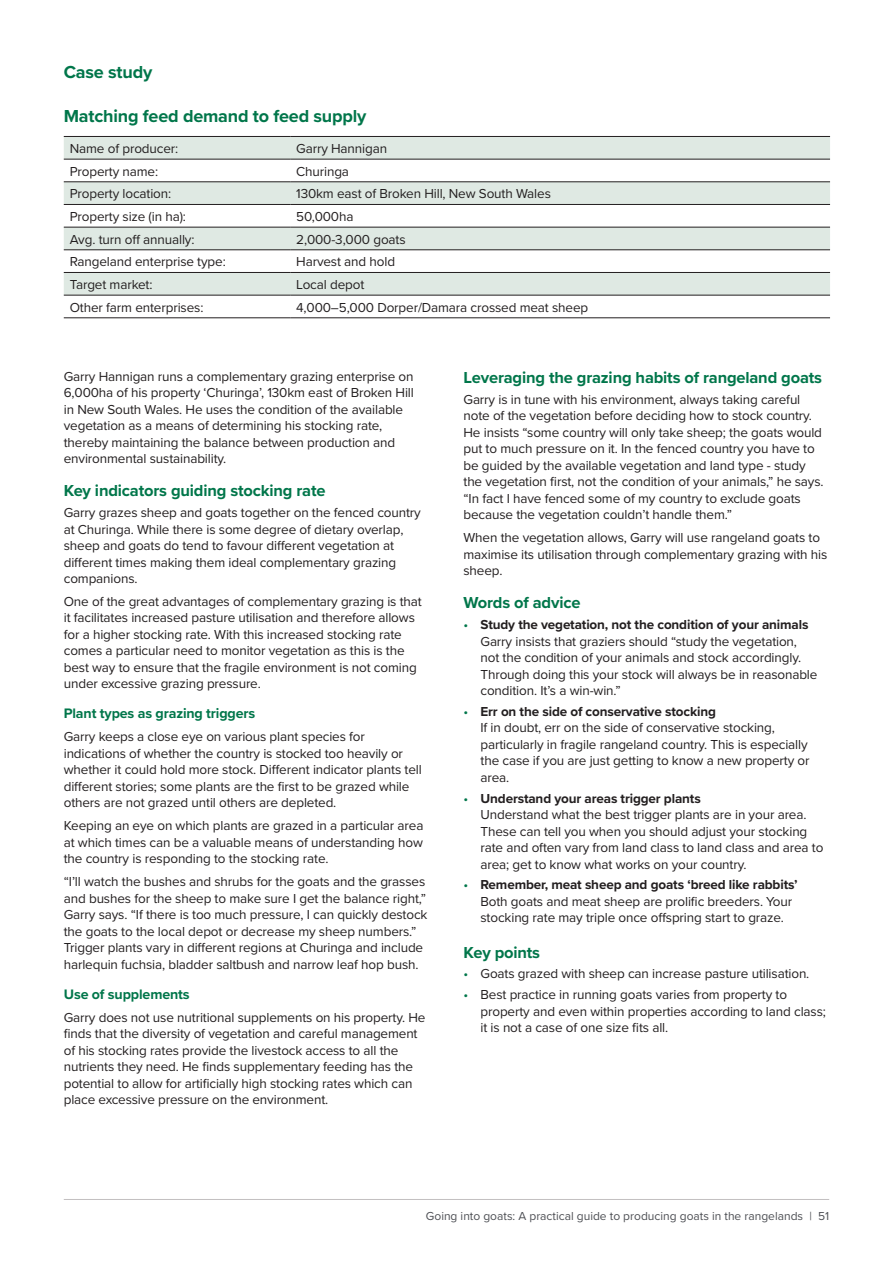
<style>
.page{position:relative;width:893px;height:1263px;background:#fff}
.page>*{position:absolute;margin:0;border:0;box-sizing:border-box;transform-origin:0 0}
.t1{font:700 18px "Proxima Nova";letter-spacing:-.01em;color:#00764a}
.t2{font:700 16.5px "Proxima Nova";letter-spacing:-.01em;color:#00764a}
.t3{font:700 14.25px "Proxima Nova";letter-spacing:-.01em;color:#00764a}
.t4{font:13.5px/16.5px "Proxima Nova";letter-spacing:-.01em;color:#231f20}
.t5{font:12px "Proxima Nova";color:#4d4f54}
.s1{color:#00764a}
.s2{font-weight:700}
</style>
<div class="page">
<hr style="left:64px;top:1199px;width:765px;height:1px;background:#c3bfc1">
<svg style="left:64px;top:137px;width:766px;height:158px;fill:#dfe9e3"></svg>
<hr style="left:64px;top:136px;width:226px;height:1px;background:#231f20">
<hr style="left:290px;top:136px;width:540px;height:1px;background:#231f20">
<hr style="left:64px;top:159px;width:226px;height:1px;background:#231f20">
<hr style="left:290px;top:159px;width:540px;height:1px;background:#231f20">
<hr style="left:64px;top:182px;width:226px;height:1px;background:#231f20">
<hr style="left:290px;top:182px;width:540px;height:1px;background:#231f20">
<hr style="left:64px;top:204px;width:226px;height:1px;background:#231f20">
<hr style="left:290px;top:204px;width:540px;height:1px;background:#231f20">
<hr style="left:64px;top:227px;width:226px;height:1px;background:#231f20">
<hr style="left:290px;top:227px;width:540px;height:1px;background:#231f20">
<hr style="left:64px;top:250px;width:226px;height:1px;background:#231f20">
<hr style="left:290px;top:250px;width:540px;height:1px;background:#231f20">
<hr style="left:64px;top:272px;width:226px;height:1px;background:#231f20">
<hr style="left:290px;top:272px;width:540px;height:1px;background:#231f20">
<hr style="left:64px;top:295px;width:226px;height:1px;background:#231f20">
<hr style="left:290px;top:295px;width:540px;height:1px;background:#231f20">
<hr style="left:64px;top:318px;width:226px;height:1px;background:#231f20">
<hr style="left:290px;top:318px;width:540px;height:1px;background:#231f20">
<h1 class="t1" style="left:64px;top:59px;width:90px">Case study</h1>
<h1 class="t1" style="left:64px;top:102px;width:304px">Matching feed demand to feed supply</h1>
<p class="t4" style="left:70px;top:140px;width:110px">Name of producer:</p>
<p class="t4" style="left:296px;top:140px;width:92px">Garry Hannigan</p>
<p class="t4" style="left:70px;top:162px;width:90px">Property name:</p>
<p class="t4" style="left:296px;top:162px;width:54px">Churinga</p>
<p class="t4" style="left:70px;top:185px;width:103px">Property location:</p>
<p class="t4" style="left:296px;top:185px;width:256px">130km east of Broken Hill, New South Wales</p>
<p class="t4" style="left:70px;top:208px;width:118px">Property size (in ha):</p>
<p class="t4" style="left:296px;top:208px;width:59px">50,000ha</p>
<p class="t4" style="left:70px;top:230px;width:126px">Avg. turn off annually:</p>
<p class="t4" style="left:296px;top:230px;width:111px">2,000-3,000 goats</p>
<p class="t4" style="left:70px;top:253px;width:158px">Rangeland enterprise type:</p>
<p class="t4" style="left:296px;top:253px;width:100px">Harvest and hold</p>
<p class="t4" style="left:70px;top:276px;width:84px">Target market:</p>
<p class="t4" style="left:296px;top:276px;width:70px">Local depot</p>
<p class="t4" style="left:70px;top:298px;width:135px">Other farm enterprises:</p>
<p class="t4" style="left:296px;top:298px;width:294px">4,000–5,000 Dorper/Damara crossed meat sheep</p>
<p class="t4" style="left:64px;top:367px;width:352px">Garry Hannigan runs a complementary grazing enterprise on 6,000ha of his property ‘Churinga’, 130km east of Broken Hill in New South Wales. He uses the condition of the available vegetation as a means of determining his stocking rate, thereby maintaining the balance between production and environmental sustainability.</p>
<p class="t2" style="left:64px;top:478px;width:263px">Key indicators guiding stocking rate</p>
<p class="t4" style="left:64px;top:504px;width:359px">Garry grazes sheep and goats together on the fenced country at Churinga. While there is some degree of dietary overlap, sheep and goats do tend to favour different vegetation at different times making them ideal complementary grazing companions.</p>
<p class="t4" style="left:64px;top:592px;width:360px">One of the great advantages of complementary grazing is that it facilitates increased pasture utilisation and therefore allows for a higher stocking rate. With this increased stocking rate comes a particular need to monitor vegetation as this is the best way to ensure that the fragile environment is not coming under excessive grazing pressure.</p>
<p class="t3" style="left:64px;top:703px;width:193px">Plant types as grazing triggers</p>
<p class="t4" style="left:64px;top:728px;width:359px">Garry keeps a close eye on various plant species for indications of whether the country is stocked too heavily or whether it could hold more stock. Different indicator plants tell different stories; some plants are the first to be grazed while others are not grazed until others are depleted.</p>
<p class="t4" style="left:64px;top:817px;width:361px;text-align:justify">Keeping an eye on which plants are grazed in a particular area at which times can be a valuable means of understanding how the country is responding to the stocking rate.</p>
<p class="t4" style="left:64px;top:873px;width:365px">“I’ll watch the bushes and shrubs for the goats and the grasses and bushes for the sheep to make sure I get the balance right,” Garry says. “If there is too much pressure, I can quickly destock the goats to the local depot or decrease my sheep numbers.” Trigger plants vary in different regions at Churinga and include harlequin fuchsia, bladder saltbush and narrow leaf hop bush.</p>
<p class="t3" style="left:64px;top:983px;width:127px">Use of supplements</p>
<p class="t4" style="left:64px;top:1008px;width:363px">Garry does not use nutritional supplements on his property. He finds that the diversity of vegetation and careful management of his stocking rates provide the livestock access to all the nutrients they need. He finds supplementary feeding has the potential to allow for artificially high stocking rates which can place excessive pressure on the environment.</p>
<p class="t2" style="left:463px;top:365px;width:360px">Leveraging the grazing habits of rangeland goats</p>
<p class="t4" style="left:463px;top:390px;width:362px">Garry is in tune with his environment, always taking careful note of the vegetation before deciding how to stock country.<br>He insists “some country will only take sheep; the goats would put to much pressure on it. In the fenced country you have to be guided by the available vegetation and land type - study the vegetation first, not the condition of your animals,” he says. “In fact I have fenced some of my country to exclude goats because the vegetation couldn’t handle them.”</p>
<p class="t4" style="left:463px;top:529px;width:365px">When the vegetation allows, Garry will use rangeland goats to maximise its utilisation through complementary grazing with his sheep.</p>
<p class="t2" style="left:463px;top:590px;width:119px">Words of advice</p>
<p class="t4" style="left:480px;top:616px;width:338px;text-indent:-17px"><span class="s1">•</span> <span class="s2">Study the vegetation, not the condition of your animals </span>Garry insists that graziers should “study the vegetation, not the condition of your animals and stock accordingly.<br>Through doing this your stock will always be in reasonable condition. It’s a win-win.”</p>
<p class="t4" style="left:480px;top:702px;width:331px;text-indent:-17px"><span class="s1">•</span> <span class="s2">Err on the side of conservative stocking<br></span>If in doubt, err on the side of conservative stocking, particularly in fragile rangeland country. This is especially the case if you are just getting to know a new property or area.</p>
<p class="t4" style="left:480px;top:789px;width:344px;text-indent:-17px"><span class="s1">•</span> <span class="s2">Understand your areas trigger plants<br></span>Understand what the best trigger plants are in your area.<br>These can tell you when you should adjust your stocking rate and often vary from land class to land class and area to area; get to know what works on your country.</p>
<p class="t4" style="left:480px;top:876px;width:319px;text-indent:-17px"><span class="s1">•</span> <span class="s2">Remember, meat sheep and goats ‘breed like rabbits’<br></span>Both goats and meat sheep are prolific breeders. Your stocking rate may triple once offspring start to graze.</p>
<p class="t2" style="left:463px;top:940px;width:78px">Key points</p>
<p class="t4" style="left:463px;top:965px;width:347px"><span class="s1">•</span> Goats grazed with sheep can increase pasture utilisation.</p>
<p class="t4" style="left:480px;top:986px;width:347px;text-indent:-17px"><span class="s1">•</span> Best practice in running goats varies from property to property and even within properties according to land class; it is not a case of one size fits all.</p>
<p class="t5" style="left:426px;top:1207px;width:405px">Going into goats: A practical guide to producing goats in the rangelands | 51</p>
</div>
